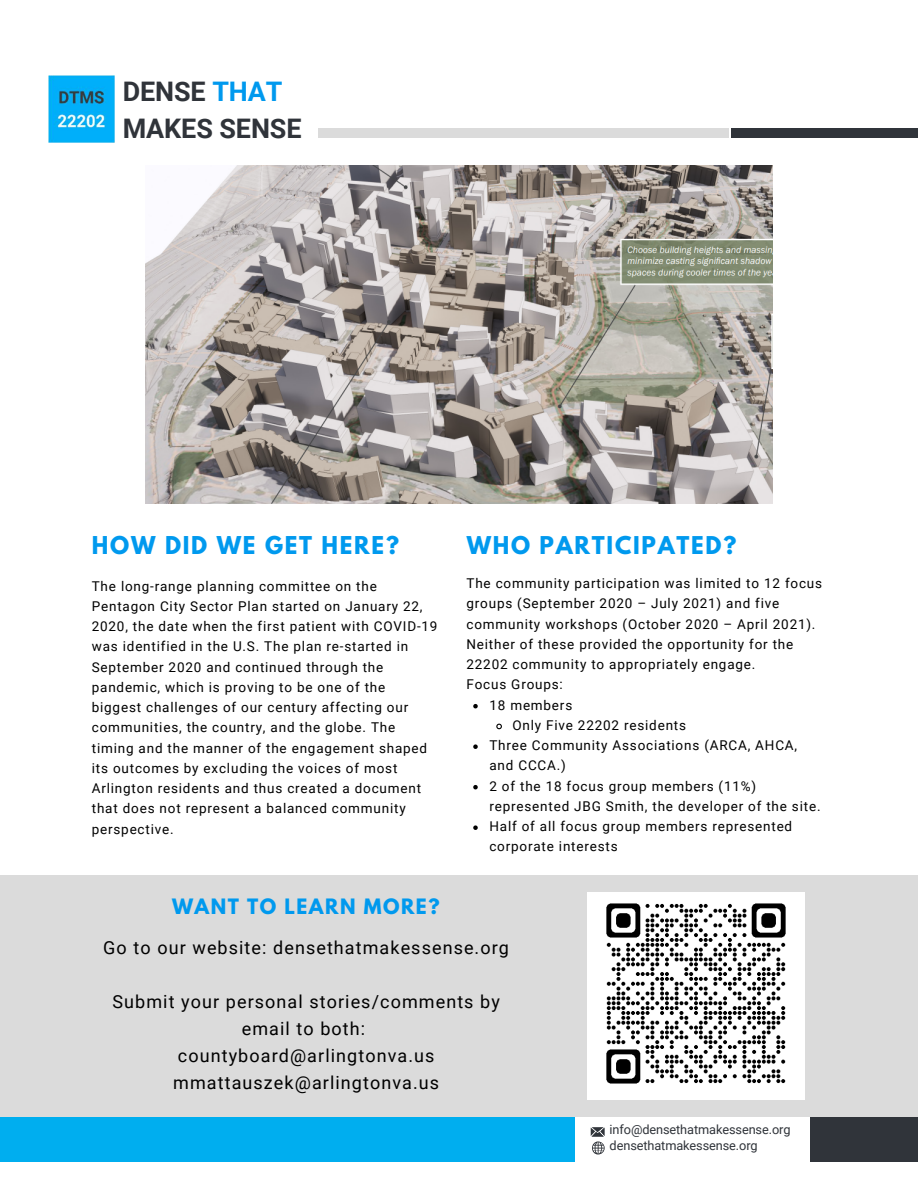
<style>
.page{position:relative;width:918px;height:1188px;background:#fff}
.page>*{position:absolute;margin:0;border:0;box-sizing:border-box;transform-origin:0 0}
.t1{font:700 27px/37.2px "Roboto";letter-spacing:-.005em;color:#30343a}
.t2{font:700 21.75px "League Spartan";letter-spacing:.08em;color:#09e}
.t3{font:700 18.75px "League Spartan";letter-spacing:.08em;color:#09e}
.t4{font:18px/27px "Roboto";letter-spacing:.06em;color:#000;text-align:center}
.t5{font:13.5px/20.2px "Roboto";letter-spacing:.06em;color:#000}
.t6{font:12.75px/15.9px "Roboto";letter-spacing:-.005em;color:#30343a}
.s1{color:#09e}
</style>
<div class="page">
<div style="left:318px;top:128px;width:411px;height:10px;background:#dbdbdb"></div>
<div style="left:731px;top:128px;width:187px;height:10px;background:#30343a"></div>
<img style="left:49px;top:76px;width:66px;height:66px">
<div style="left:0;top:1117px;width:575px;height:44px;background:#00aeef"></div>
<svg style="left:591px;top:1127px;width:14px;height:28px"></svg>
<div style="left:810px;top:1117px;width:108px;height:45px;background:#30343a"></div>
<div style="left:0;top:875px;width:918px;height:242px;background:#dbdbdb"></div>
<img style="left:587px;top:893px;width:217px;height:207px">
<img style="left:146px;top:166px;width:626px;height:337px">
<svg style="left:473px;top:704px;width:5px;height:4px"></svg>
<svg style="left:496px;top:723px;width:6px;height:7px"></svg>
<svg style="left:473px;top:744px;width:5px;height:5px"></svg>
<svg style="left:473px;top:785px;width:5px;height:4px"></svg>
<svg style="left:473px;top:825px;width:5px;height:5px"></svg>
<p class="t1" style="left:123px;top:73px;width:180px">DENSE <span class="s1">THAT<br></span>MAKES SENSE</p>
<p class="t2" style="left:92px;top:534px;width:309px">HOW DID WE GET HERE?</p>
<p class="t5" style="left:92px;top:576px;width:347px">The long-range planning committee on the Pentagon City Sector Plan started on January 22, 2020, the date when the first patient with COVID-19 was identified in the U.S. The plan re-started in September 2020 and continued through the pandemic, which is proving to be one of the biggest challenges of our century affecting our communities, the country, and the globe. The timing and the manner of the engagement shaped its outcomes by excluding the voices of most Arlington residents and thus created a document that does not represent a balanced community perspective.</p>
<p class="t3" style="left:172px;top:897px;width:269px">WANT TO LEARN MORE?</p>
<p class="t2" style="left:467px;top:534px;width:271px">WHO PARTICIPATED?</p>
<p class="t5" style="left:466px;top:573px;width:357px">The community participation was limited to 12 focus groups (September 2020 – July 2021) and five community workshops (October 2020 – April 2021).<br>Neither of these provided the opportunity for the 22202 community to appropriately engage.</p>
<p class="t5" style="left:466px;top:675px;width:98px">Focus Groups:</p>
<p class="t5" style="left:489px;top:695px;width:84px">18 members</p>
<p class="t5" style="left:512px;top:715px;width:175px">Only Five 22202 residents</p>
<p class="t5" style="left:489px;top:735px;width:309px">Three Community Associations (ARCA, AHCA, and CCCA.)</p>
<p class="t5" style="left:489px;top:776px;width:333px">2 of the 18 focus group members (11%) represented JBG Smith, the developer of the site.</p>
<p class="t5" style="left:489px;top:816px;width:304px">Half of all focus group members represented corporate interests</p>
<p class="t4" style="left:103px;top:934px;width:407px">Go to our website: densethatmakessense.org</p>
<p class="t4" style="left:112px;top:988px;width:389px">Submit your personal stories/comments by email to both:</p>
<p class="t4" style="left:173px;top:1042px;width:268px;text-align:left">countyboard@arlingtonva.us mmattauszek@arlingtonva.us</p>
<p class="t6" style="left:610px;top:1121px;width:182px">info@densethatmakessense.org densethatmakessense.org</p>
</div>
